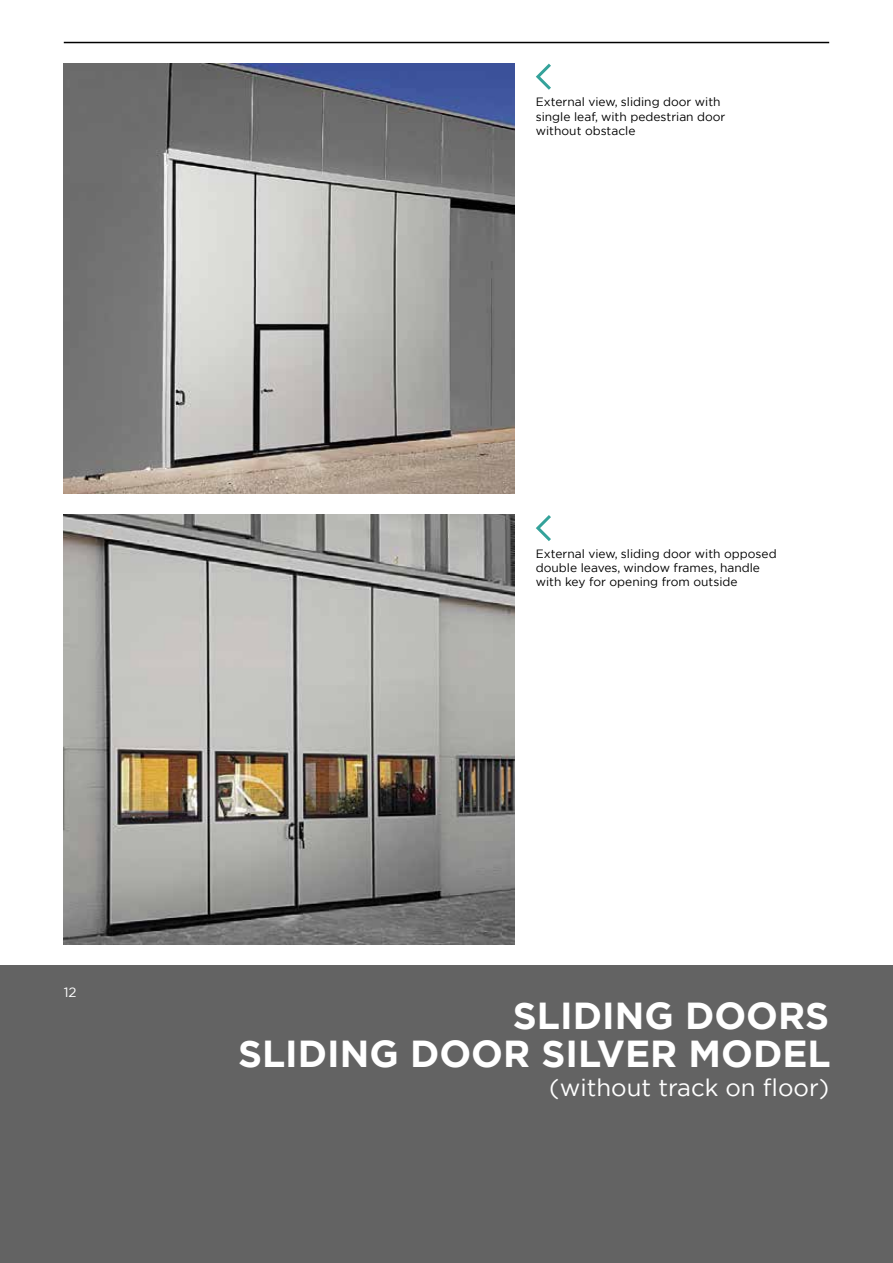
<style>
.page{position:relative;width:893px;height:1263px;background:#fff}
.page>*{position:absolute;margin:0;border:0;box-sizing:border-box;transform-origin:0 0}
.t1{font:700 37.5px/37.5px "Gotham";color:#fff;text-align:right}
.t2{font:24px "Gotham";color:#fff}
.t3{font:13.5px "Gotham";color:#fff}
.t4{font:12px/14.4px "Gotham";color:#000}
</style>
<div class="page">
<div style="left:0;top:965px;width:893px;height:298px;background:#636363"></div>
<hr style="left:64px;top:42px;width:765px;height:1px;background:#000">
<img style="left:64px;top:64px;width:450px;height:429px">
<img style="left:64px;top:514px;width:450px;height:430px">
<svg style="left:536px;top:63px;width:15px;height:27px"></svg>
<svg style="left:536px;top:515px;width:15px;height:26px"></svg>
<p class="t4" style="left:536px;top:94px;width:191px">External view, sliding door with single leaf, with pedestrian door without obstacle</p>
<p class="t3" style="left:64px;top:984px;width:14px">12</p>
<p class="t4" style="left:536px;top:546px;width:242px">External view, sliding door with opposed double leaves, window frames, handle with key for opening from outside</p>
<h1 class="t1" style="left:238px;top:997px;width:594px">SLIDING DOORS<br>SLIDING DOOR SILVER MODEL</h1>
<h2 class="t2" style="left:549px;top:1072px;width:281px">(without track on floor)</h2>
</div>
